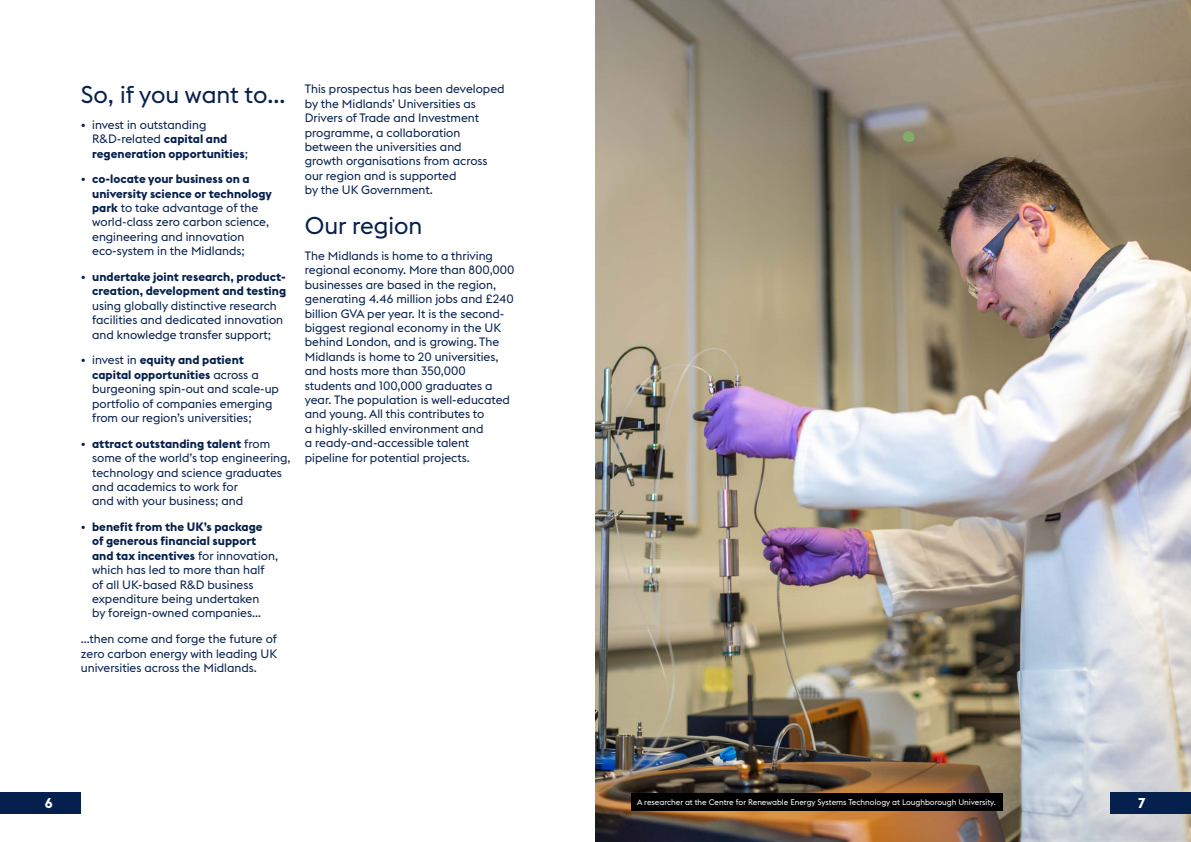
<style>
.page{position:relative;width:1191px;height:842px;background:#fff}
.page>*{position:absolute;margin:0;border:0;box-sizing:border-box;transform-origin:0 0}
.t1{font:24px "Euclid Flex B";color:#06204d}
.t2{font:700 14px "Euclid Flex B";color:#fff}
.t3{font:12px/14.4px "Euclid Flex B";color:#06204d}
.t4{font:700 12px/14.4px "Euclid Flex B";color:#06204d}
.t5{font:8px "Euclid Flex B";color:#fff}
.s1{font-weight:400}
.s2{font-weight:700}
</style>
<div class="page">
<img style="left:595px;top:0;width:596px;height:842px">
<div style="left:631px;top:793px;width:371px;height:18px;background:#000"></div>
<div style="left:0;top:793px;width:81px;height:21px;background:#06204d"></div>
<div style="left:1110px;top:793px;width:81px;height:21px;background:#06204d"></div>
<p class="t1" style="left:81px;top:81px;width:206px">So, if you want to…</p>
<p class="t4" style="left:92px;top:117px;width:157px;text-indent:-11px"><span class="s1">• invest in outstanding<br>R&amp;D-related</span> capital and regeneration opportunities<span class="s1">;</span></p>
<p class="t3" style="left:92px;top:172px;width:181px;text-indent:-11px">• <span class="s2">co-locate your business on a university science or technology park</span> to take advantage of the world-class zero carbon science, engineering and innovation eco-system in the Midlands;</p>
<p class="t3" style="left:92px;top:270px;width:195px;text-indent:-11px">• <span class="s2">undertake joint research, product&shy;creation, development and testing </span>using globally distinctive research facilities and dedicated innovation and knowledge transfer support;</p>
<p class="t3" style="left:92px;top:353px;width:188px;text-indent:-11px">• invest in <span class="s2">equity and patient capital opportunities</span> across a burgeoning spin-out and scale-up portfolio of companies emerging from our region’s universities;</p>
<p class="t3" style="left:92px;top:436px;width:200px;text-indent:-11px">• <span class="s2">attract outstanding talent</span> from some of the world’s top engineering, technology and science graduates and academics to work for<br>and with your business; and</p>
<p class="t3" style="left:92px;top:520px;width:187px;text-indent:-11px">• <span class="s2">benefit from the UK’s package<br>of generous financial support and tax incentives</span> for innovation, which has led to more than half of all UK-based R&amp;D business expenditure being undertaken<br>by foreign-owned companies…</p>
<p class="t3" style="left:81px;top:632px;width:198px;text-align:justify">…then come and forge the future of zero carbon energy with leading UK universities across the Midlands.</p>
<p class="t3" style="left:305px;top:82px;width:201px">This prospectus has been developed by the Midlands’ Universities as<br>Drivers of Trade and Investment programme, a collaboration between the universities and<br>growth organisations from across our region and is supported<br>by the UK Government.</p>
<p class="t1" style="left:305px;top:212px;width:119px">Our region</p>
<p class="t3" style="left:305px;top:249px;width:211px">The Midlands is home to a thriving regional economy. More than 800,000 businesses are based in the region, generating 4.46 million jobs and £240 billion GVA per year. It is the second&shy;biggest regional economy in the UK behind London, and is growing. The Midlands is home to 20 universities, and hosts more than 350,000 students and 100,000 graduates a year. The population is well-educated and young. All this contributes to<br>a highly-skilled environment and<br>a ready-and-accessible talent pipeline for potential projects.</p>
<p class="t2" style="left:45px;top:795px;width:9px">6</p>
<p class="t5" style="left:637px;top:798px;width:360px">A researcher at the Centre for Renewable Energy Systems Technology at Loughborough University.</p>
<p class="t2" style="left:1138px;top:795px;width:9px">7</p>
</div>
